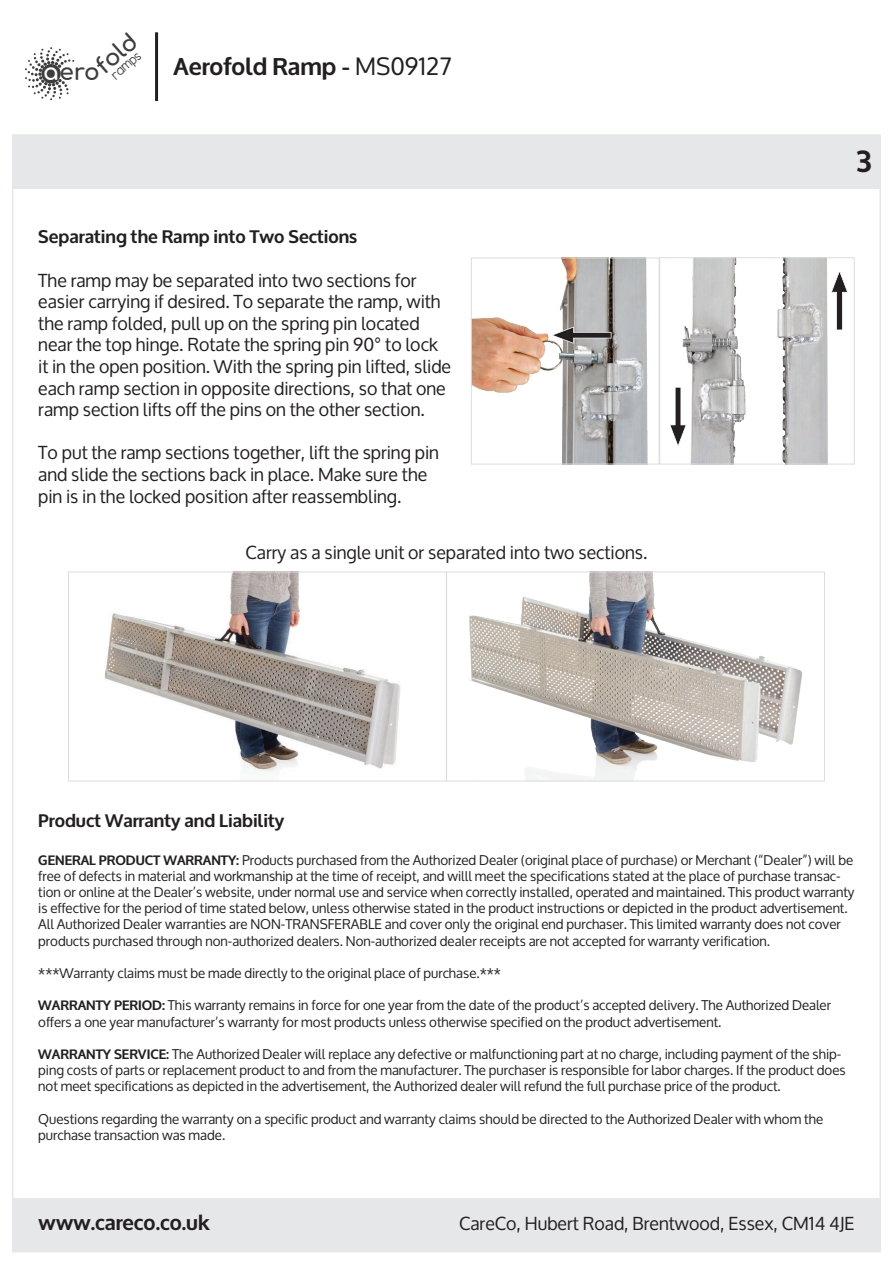
<style>
.page{position:relative;width:893px;height:1263px;background:#fff}
.page>*{position:absolute;margin:0;border:0;box-sizing:border-box;transform-origin:0 0}
.t1{font:700 30px "Oxygen";color:#231f20}
.t2{font:700 24px "Oxygen";color:#231f20}
.t3{font:700 23.25px "Comfortaa";color:#3e3e3f}
.t4{font:700 21px "Oxygen";color:#231f20}
.t5{font:18px "Oxygen";color:#231f20}
.t6{font:700 18px "Oxygen";color:#231f20}
.t7{font:14.55px "Anisa Sans";color:#3e3e3f}
.t8{font:13.5px/16.2px "Oxygen";color:#231f20}
.s1{color:#fff}
.s2{font-weight:400}
.s3{font-weight:700}
</style>
<div class="page">
<div style="left:13px;top:1198px;width:867px;height:53px;background:#e6e7e9"></div>
<div style="left:13px;top:135px;width:867px;height:53px;background:#e6e7e9"></div>
<hr style="left:155px;top:32px;width:3px;height:69px;background:#231f20">
<svg style="left:25px;top:47px;width:49px;height:53px"></svg>
<div style="left:42px;top:64px;width:19px;height:19px;background:#3e3e3f;border-radius:50%"></div>
<img style="left:473px;top:259px;width:355px;height:203px">
<div style="left:471px;top:258px;width:188px;height:206px;border:1px solid #dcdddf"></div>
<div style="left:659px;top:257px;width:196px;height:207px;border:1px solid #dcdddf"></div>
<svg style="left:551px;top:327px;width:60px;height:17px"></svg>
<svg style="left:669px;top:387px;width:18px;height:60px"></svg>
<svg style="left:831px;top:272px;width:17px;height:58px"></svg>
<img style="left:104px;top:573px;width:698px;height:206px">
<div style="left:68px;top:571px;width:379px;height:210px;border:1px solid #dcdddf"></div>
<div style="left:446px;top:571px;width:379px;height:210px;border:1px solid #dcdddf"></div>
<h3 class="t3" style="left:85px;top:53px;width:48px;rotate:-41deg">fold</h3>
<p class="t7" style="left:109px;top:72px;width:36px;rotate:-41deg">ramps</p>
<h3 class="t3" style="left:43px;top:50px;width:58px"><span class="s1">a</span>ero</h3>
<h2 class="t2" style="left:174px;top:51px;width:280px">Aerofold Ramp - <span class="s2">MS09127</span></h2>
<p class="t6" style="left:38px;top:226px;width:320px">Separating the Ramp into Two Sections</p>
<p class="t5" style="left:38px;top:270px;width:380px">The ramp may be separated into two sections for</p>
<p class="t5" style="left:38px;top:291px;width:404px">easier carrying if desired. To separate the ramp, with</p>
<p class="t5" style="left:38px;top:313px;width:383px">the ramp folded, pull up on the spring pin located</p>
<p class="t5" style="left:38px;top:335px;width:401px">near the top hinge. Rotate the spring pin 90° to lock</p>
<p class="t5" style="left:38px;top:356px;width:414px">it in the open position. With the spring pin lifted, slide</p>
<p class="t5" style="left:38px;top:378px;width:409px">each ramp section in opposite directions, so that one</p>
<p class="t5" style="left:38px;top:399px;width:388px">ramp section lifts off the pins on the other section.</p>
<p class="t5" style="left:38px;top:443px;width:402px">To put the ramp sections together, lift the spring pin</p>
<p class="t5" style="left:38px;top:464px;width:390px">and slide the sections back in place. Make sure the</p>
<p class="t5" style="left:38px;top:486px;width:365px">pin is in the locked position after reassembling.</p>
<p class="t5" style="left:246px;top:542px;width:403px">Carry as a single unit or separated into two sections.</p>
<h1 class="t1" style="left:856px;top:143px;width:17px">3</h1>
<p class="t6" style="left:38px;top:809px;width:248px">Product Warranty and Liability</p>
<p class="t8" style="left:38px;top:852px;width:818px"><span class="s3">GENERAL PRODUCT WARRANTY:</span> Products purchased from the Authorized Dealer (original place of purchase) or Merchant (“Dealer”) will be free of defects in material and workmanship at the time of receipt, and willl meet the specifications stated at the place of purchase transac&shy;tion or online at the Dealer’s website, under normal use and service when correctly installed, operated and maintained. This product warranty is effective for the period of time stated below, unless otherwise stated in the product instructions or depicted in the product advertisement.<br>All Authorized Dealer warranties are NON-TRANSFERABLE and cover only the original end purchaser. This limited warranty does not cover products purchased through non-authorized dealers. Non-authorized dealer receipts are not accepted for warranty verification.</p>
<p class="t8" style="left:38px;top:965px;width:464px">***Warranty claims must be made directly to the original place of purchase.***</p>
<p class="t8" style="left:38px;top:997px;width:794px"><span class="s3">WARRANTY PERIOD:</span> This warranty remains in force for one year from the date of the product’s accepted delivery. The Authorized Dealer offers a one year manufacturer’s warranty for most products unless otherwise specified on the product advertisement.</p>
<p class="t8" style="left:38px;top:1046px;width:809px"><span class="s3">WARRANTY SERVICE:</span> The Authorized Dealer will replace any defective or malfunctioning part at no charge, including payment of the ship&shy;ping costs of parts or replacement product to and from the manufacturer. The purchaser is responsible for labor charges. If the product does not meet specifications as depicted in the advertisement, the Authorized dealer will refund the full purchase price of the product.</p>
<p class="t8" style="left:38px;top:1111px;width:786px">Questions regarding the warranty on a specific product and warranty claims should be directed to the Authorized Dealer with whom the purchase transaction was made.</p>
<h3 class="t4" style="left:39px;top:1209px;width:172px">www.careco.co.uk</h3>
<h3 class="t5" style="left:459px;top:1213px;width:397px">CareCo, Hubert Road, Brentwood, Essex, CM14 4JE</h3>
</div>
